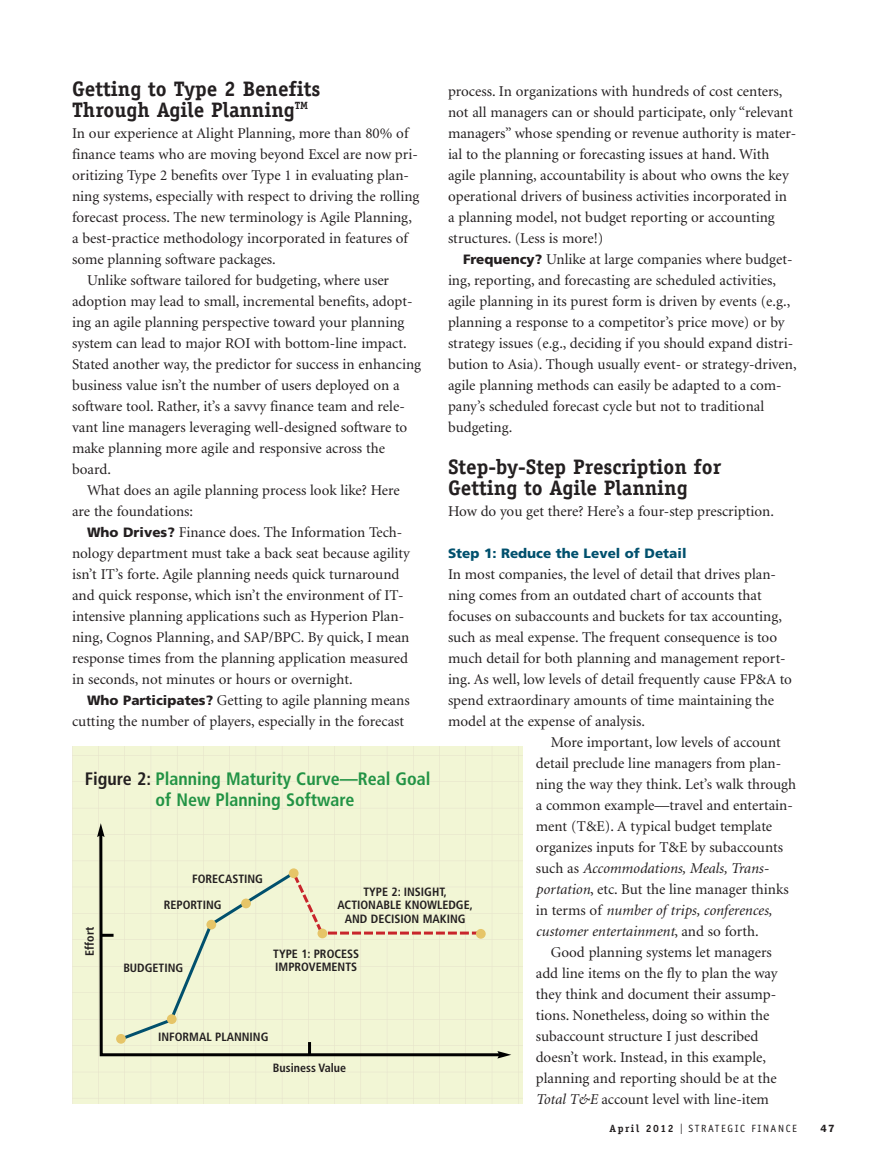
<style>
.page{position:relative;width:878px;height:1161px;background:#fff}
.page>*{position:absolute;margin:0;border:0;box-sizing:border-box;transform-origin:0 0}
.t1{font:700 21px/21px "Officina Serif";color:#231f20}
.t2{font:700 condensed 18px/21px "Frutiger";color:#229345;text-align:center}
.t3{font:15px/21px "Minion";color:#231f20}
.t4{font:italic 15px "Minion";color:#231f20}
.t5{font:900 13.5px "Frutiger";color:#01506d}
.t6{font:700 condensed 12px/13.5px "Frutiger";color:#231f20}
.t7{font:10.5px "Officina Sans";letter-spacing:.15em;color:#231f20}
.t8{font:600 10.5px "Franklin Gothic";color:#231f20}
.s1{font-family:"Frutiger";font-weight:900;font-size:13.5px}
.s2{font-style:normal}
.s3{font-style:italic}
.s4{font-family:"Officina Serif";font-weight:700}
.s5{font-family:"Franklin Gothic";font-size:15px}
.s6{color:#231f20}
</style>
<div class="page">
<svg style="left:72px;top:747px;width:450px;height:357px;background:#ecf0d0"></svg>
<div style="left:476px;top:929px;width:9px;height:10px;background:#e6c568;border-radius:50%"></div>
<h1 class="t1" style="left:72px;top:80px;width:250px">Getting to Type 2 Benefits<br>Through Agile Planning<sup>TM</sup></h1>
<p class="t3" style="left:72px;top:124px;width:338px">In our experience at Alight Planning, more than 80% of</p>
<p class="t3" style="left:72px;top:145px;width:347px">finance teams who are moving beyond Excel are now pri-</p>
<p class="t3" style="left:72px;top:166px;width:338px">oritizing Type 2 benefits over Type 1 in evaluating plan-</p>
<p class="t3" style="left:72px;top:187px;width:349px">ning systems, especially with respect to driving the rolling</p>
<p class="t3" style="left:72px;top:208px;width:341px">forecast process. The new terminology is Agile Planning,</p>
<p class="t3" style="left:72px;top:229px;width:337px">a best-practice methodology incorporated in features of</p>
<p class="t3" style="left:72px;top:250px;width:205px">some planning software packages.</p>
<p class="t3" style="left:87px;top:271px;width:303px">Unlike software tailored for budgeting, where user</p>
<p class="t3" style="left:72px;top:292px;width:342px">adoption may lead to small, incremental benefits, adopt-</p>
<p class="t3" style="left:72px;top:313px;width:334px">ing an agile planning perspective toward your planning</p>
<p class="t3" style="left:72px;top:334px;width:336px">system can lead to major ROI with bottom-line impact.</p>
<p class="t3" style="left:72px;top:355px;width:350px">Stated another way, the predictor for success in enhancing</p>
<p class="t3" style="left:72px;top:376px;width:329px">business value isn’t the number of users deployed on a</p>
<p class="t3" style="left:72px;top:397px;width:334px">software tool. Rather, it’s a savvy finance team and rele-</p>
<p class="t3" style="left:72px;top:418px;width:337px">vant line managers leveraging well-designed software to</p>
<p class="t3" style="left:72px;top:439px;width:314px">make planning more agile and responsive across the</p>
<p class="t3" style="left:72px;top:460px;width:40px">board.</p>
<p class="t3" style="left:87px;top:481px;width:314px">What does an agile planning process look like? Here</p>
<p class="t3" style="left:72px;top:502px;width:123px">are the foundations:</p>
<p class="t3" style="left:87px;top:523px;width:317px"><span class="s1">Who Drives?</span> Finance does. The Information Tech-</p>
<p class="t3" style="left:72px;top:544px;width:339px">nology department must take a back seat because agility</p>
<p class="t3" style="left:72px;top:565px;width:329px">isn’t IT’s forte. Agile planning needs quick turnaround</p>
<p class="t3" style="left:72px;top:586px;width:333px">and quick response, which isn’t the environment of IT-</p>
<p class="t3" style="left:72px;top:607px;width:333px">intensive planning applications such as Hyperion Plan-</p>
<p class="t3" style="left:72px;top:628px;width:339px">ning, Cognos Planning, and SAP/BPC. By quick, I mean</p>
<p class="t3" style="left:72px;top:649px;width:337px">response times from the planning application measured</p>
<p class="t3" style="left:72px;top:670px;width:282px">in seconds, not minutes or hours or overnight.</p>
<p class="t3" style="left:87px;top:691px;width:324px"><span class="s1">Who Participates?</span> Getting to agile planning means</p>
<p class="t3" style="left:72px;top:712px;width:333px">cutting the number of players, especially in the forecast</p>
<p class="t3" style="left:448px;top:82px;width:350px">process. In organizations with hundreds of cost centers, not all managers can or should participate, only “relevant managers” whose spending or revenue authority is mater&shy;ial to the planning or forecasting issues at hand. With agile planning, accountability is about who owns the key operational drivers of business activities incorporated in a planning model, not budget reporting or accounting structures. (Less is more!)</p>
<p class="t3" style="left:448px;top:250px;width:350px;text-indent:15px"><span class="s1">Frequency?</span> Unlike at large companies where budget&shy;ing, reporting, and forecasting are scheduled activities, agile planning in its purest form is driven by events (e.g., planning a response to a competitor’s price move) or by strategy issues (e.g., deciding if you should expand distri&shy;bution to Asia). Though usually event- or strategy-driven, agile planning methods can easily be adapted to a com&shy;pany’s scheduled forecast cycle but not to traditional budgeting.</p>
<h1 class="t1" style="left:448px;top:458px;width:275px">Step-by-Step Prescription for<br>Getting to Agile Planning</h1>
<p class="t3" style="left:448px;top:502px;width:327px">How do you get there? Here’s a four-step prescription.</p>
<p class="t5" style="left:448px;top:548px;width:240px">Step 1: Reduce the Level of Detail</p>
<p class="t3" style="left:448px;top:565px;width:329px">In most companies, the level of detail that drives plan-</p>
<p class="t3" style="left:448px;top:586px;width:315px">ning comes from an outdated chart of accounts that</p>
<p class="t3" style="left:448px;top:607px;width:335px">focuses on subaccounts and buckets for tax accounting,</p>
<p class="t3" style="left:448px;top:628px;width:331px">such as meal expense. The frequent consequence is too</p>
<p class="t3" style="left:448px;top:649px;width:339px">much detail for both planning and management report-</p>
<p class="t3" style="left:448px;top:670px;width:345px">ing. As well, low levels of detail frequently cause FP&amp;A to</p>
<p class="t3" style="left:448px;top:691px;width:328px">spend extraordinary amounts of time maintaining the</p>
<p class="t3" style="left:448px;top:712px;width:199px">model at the expense of analysis.</p>
<p class="t3" style="left:550px;top:733px;width:231px">More important, low levels of account</p>
<p class="t3" style="left:536px;top:754px;width:247px">detail preclude line managers from plan-</p>
<p class="t3" style="left:536px;top:775px;width:262px">ning the way they think. Let’s walk through</p>
<p class="t3" style="left:536px;top:796px;width:259px">a common example—travel and entertain-</p>
<p class="t3" style="left:536px;top:817px;width:238px">ment (T&amp;E). A typical budget template</p>
<p class="t3" style="left:536px;top:838px;width:249px">organizes inputs for T&amp;E by subaccounts</p>
<p class="t4" style="left:536px;top:862px;width:234px"><span class="s2">such as</span> Accommodations, Meals, Trans-</p>
<p class="t3" style="left:536px;top:880px;width:254px"><span class="s3">portation</span>, etc. But the line manager thinks</p>
<p class="t4" style="left:536px;top:904px;width:238px"><span class="s2">in terms of</span> number of trips, conferences,</p>
<p class="t4" style="left:536px;top:925px;width:224px">customer entertainment<span class="s2">, and so forth.</span></p>
<p class="t3" style="left:550px;top:943px;width:222px">Good planning systems let managers</p>
<p class="t3" style="left:536px;top:964px;width:243px">add line items on the fly to plan the way</p>
<p class="t3" style="left:536px;top:985px;width:242px">they think and document their assump-</p>
<p class="t3" style="left:536px;top:1006px;width:235px">tions. Nonetheless, doing so within the</p>
<p class="t3" style="left:536px;top:1027px;width:224px">subaccount structure I just described</p>
<p class="t3" style="left:536px;top:1048px;width:232px">doesn’t work. Instead, in this example,</p>
<p class="t3" style="left:536px;top:1069px;width:242px">planning and reporting should be at the</p>
<p class="t3" style="left:536px;top:1090px;width:235px"><span class="s3">Total T&amp;E</span> account level with line-item</p>
<p class="t7" style="left:609px;top:1125px;width:189px"><span class="s4">April 2012</span> <span class="s5">I</span> STRATEGIC FINANCE</p>
<p class="t8" style="left:820px;top:1125px;width:16px">47</p>
<p class="t2" style="left:85px;top:769px;width:347px"><span class="s6">Figure 2:</span> Planning Maturity Curve—Real Goal of New Planning Software</p>
<p class="t6" style="left:164px;top:867px;width:101px;line-height:25.8px;text-indent:28px">FORECASTING<br>REPORTING</p>
<p class="t6" style="left:337px;top:886px;width:137px;text-align:center">TYPE 2: INSIGHT,<br>ACTIONABLE KNOWLEDGE,<br>AND DECISION MAKING</p>
<p class="t6" style="left:84px;top:956px;width:30px;rotate:-90deg">Effort</p>
<p class="t6" style="left:273px;top:948px;width:87px">TYPE 1: PROCESS<br>IMPROVEMENTS</p>
<p class="t6" style="left:123px;top:962px;width:61px">BUDGETING</p>
<p class="t6" style="left:158px;top:1031px;width:112px">INFORMAL PLANNING</p>
<p class="t6" style="left:273px;top:1062px;width:75px">Business Value</p>
</div>
